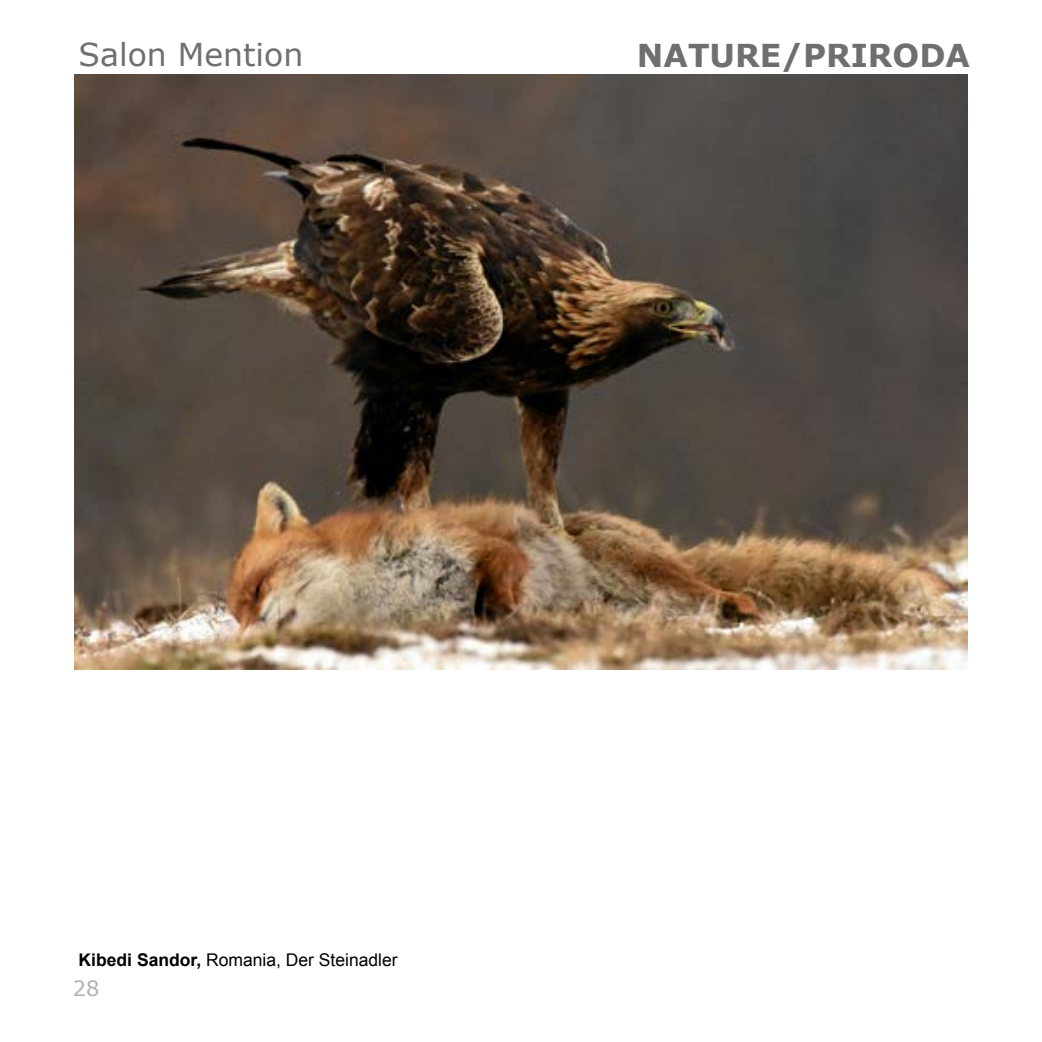
<style>
.page{position:relative;width:1042px;height:1042px;background:#fff}
.page>*{position:absolute;margin:0;border:0;box-sizing:border-box;transform-origin:0 0}
.t1{font:700 31.5px "Verdana";color:#706f6f}
.t2{font:31.5px "Verdana";color:#706f6f}
.t3{font:21px "Verdana";color:#b3b2b2}
.t4{font:17.5px "Arial";color:#000}
.s1{font-weight:700}
</style>
<div class="page">
<img style="left:74px;top:74px;width:893px;height:596px">
<h1 class="t2" style="left:79px;top:34px;width:226px">Salon Mention</h1>
<h1 class="t1" style="left:637px;top:35px;width:334px">NATURE/PRIRODA</h1>
<p class="t4" style="left:79px;top:948px;width:320px"><span class="s1">Kibedi Sandor,</span> Romania, Der Steinadler</p>
<p class="t3" style="left:73px;top:975px;width:28px">28</p>
</div>
